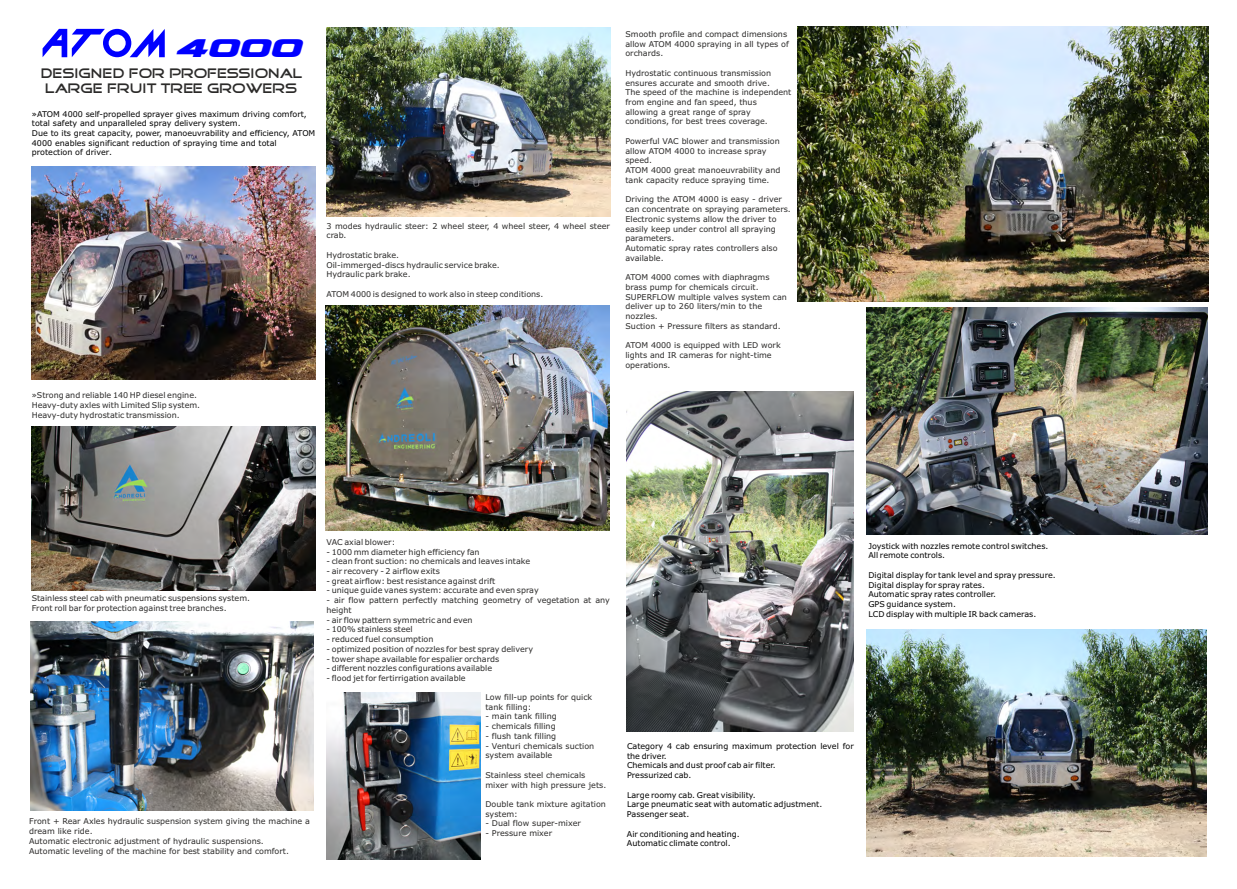
<style>
.page{position:relative;width:1237px;height:889px;background:#fff}
.page>*{position:absolute;margin:0;border:0;box-sizing:border-box;transform-origin:0 0}
.t1{font:italic 40px "Quark Storm Expanded";color:#00f}
.t2{font:14px/14.2px "Good Times";color:#2b2a29;text-align:center}
.t3{font:8px/9.7px "Verdana";color:#2b2a29}
.t4{font:8px/9.7px "Verdana";color:#000}
</style>
<div class="page">
<svg style="left:30px;top:521px;width:995px;height:339px"></svg>
<img style="left:32px;top:166px;width:283px;height:213px">
<svg style="left:43px;top:29px;width:122px;height:28px"></svg>
<img style="left:30px;top:621px;width:284px;height:189px">
<img style="left:867px;top:308px;width:340px;height:226px">
<img style="left:32px;top:426px;width:283px;height:164px">
<img style="left:797px;top:27px;width:411px;height:274px">
<img style="left:327px;top:28px;width:283px;height:189px">
<img style="left:326px;top:306px;width:283px;height:224px">
<img style="left:326px;top:692px;width:154px;height:167px">
<img style="left:627px;top:391px;width:226px;height:340px">
<img style="left:866px;top:629px;width:341px;height:227px">
<h1 class="t1" style="left:175px;top:27px;width:128px">4000</h1>
<h2 class="t2" style="left:41px;top:68px;width:263px">DESIGNED FOR PROFESSIONAL<br>LARGE FRUIT TREE GROWERS</h2>
<p class="t4" style="left:32px;top:109px;width:285px">»ATOM 4000 self-propelled sprayer gives maximum driving comfort, total safety and unparalleled spray delivery system.<br>Due to its great capacity, power, manoeuvrability and efficiency, ATOM 4000 enables significant reduction of spraying time and total protection of driver.</p>
<p class="t3" style="left:326px;top:221px;width:285px">3 modes hydraulic steer: 2 wheel steer, 4 wheel steer, 4 wheel steer crab.</p>
<p class="t3" style="left:326px;top:251px;width:175px">Hydrostatic brake.<br>Oil-immerged-discs hydraulic service brake.<br>Hydraulic park brake.</p>
<p class="t3" style="left:326px;top:290px;width:218px">ATOM 4000 is designed to work also in steep conditions.</p>
<p class="t3" style="left:32px;top:391px;width:170px">»Strong and reliable 140 HP diesel engine.<br>Heavy-duty axles with Limited Slip system.<br>Heavy-duty hydrostatic transmission.</p>
<p class="t3" style="left:625px;top:30px;width:165px">Smooth profile and compact dimensions allow ATOM 4000 spraying in all types of orchards.</p>
<p class="t3" style="left:625px;top:69px;width:167px">Hydrostatic continuous transmission ensures accurate and smooth drive.<br>The speed of the machine is independent from engine and fan speed, thus allowing a great range of spray conditions, for best trees coverage.</p>
<p class="t3" style="left:625px;top:137px;width:156px">Powerful VAC blower and transmission allow ATOM 4000 to increase spray speed.<br>ATOM 4000 great manoeuvrability and tank capacity reduce spraying time.</p>
<p class="t3" style="left:625px;top:195px;width:167px">Driving the ATOM 4000 is easy - driver can concentrate on spraying parameters.<br>Electronic systems allow the driver to easily keep under control all spraying parameters.<br>Automatic spray rates controllers also available.</p>
<p class="t3" style="left:625px;top:273px;width:163px">ATOM 4000 comes with diaphragms brass pump for chemicals circuit.<br>SUPERFLOW multiple valves system can deliver up to 260 liters/min to the nozzles.<br>Suction + Pressure filters as standard.</p>
<p class="t3" style="left:625px;top:341px;width:157px">ATOM 4000 is equipped with LED work lights and IR cameras for night-time operations.</p>
<p class="t3" style="left:32px;top:594px;width:220px">Stainless steel cab with pneumatic suspensions system.<br>Front roll bar for protection against tree branches.</p>
<p class="t3" style="left:29px;top:817px;width:282px">Front + Rear Axles hydraulic suspension system giving the machine a dream like ride.<br>Automatic electronic adjustment of hydraulic suspensions.<br>Automatic leveling of the machine for best stability and comfort.</p>
<p class="t3" style="left:326px;top:537px;width:70px">VAC axial blower:</p>
<p class="t3" style="left:326px;top:547px;width:155px">- 1000 mm diameter high efficiency fan</p>
<p class="t3" style="left:326px;top:557px;width:205px">- clean front suction: no chemicals and leaves intake</p>
<p class="t3" style="left:326px;top:566px;width:115px">- air recovery - 2 airflow exits</p>
<p class="t3" style="left:326px;top:576px;width:170px">- great airflow: best resistance against drift</p>
<p class="t3" style="left:326px;top:586px;width:214px">- unique guide vanes system: accurate and even spray</p>
<p class="t3" style="left:326px;top:596px;width:285px">- air flow pattern perfectly matching geometry of vegetation at any height</p>
<p class="t3" style="left:326px;top:615px;width:148px">- air flow pattern symmetric and even</p>
<p class="t3" style="left:326px;top:625px;width:88px">- 100% stainless steel</p>
<p class="t3" style="left:326px;top:634px;width:109px">- reduced fuel consumption</p>
<p class="t3" style="left:326px;top:644px;width:208px">- optimized position of nozzles for best spray delivery</p>
<p class="t3" style="left:326px;top:654px;width:174px">- tower shape available for espalier orchards</p>
<p class="t3" style="left:326px;top:664px;width:167px">- different nozzles configurations available</p>
<p class="t3" style="left:326px;top:673px;width:141px">- flood jet for fertirrigation available</p>
<p class="t3" style="left:485px;top:692px;width:108px">Low fill-up points for quick tank filling:</p>
<p class="t3" style="left:485px;top:712px;width:73px">- main tank filling</p>
<p class="t3" style="left:485px;top:721px;width:72px">- chemicals filling</p>
<p class="t3" style="left:485px;top:731px;width:72px">- flush tank filling</p>
<p class="t3" style="left:485px;top:741px;width:110px">- Venturi chemicals suction system available</p>
<p class="t3" style="left:485px;top:770px;width:122px">Stainless steel chemicals mixer with high pressure jets.</p>
<p class="t3" style="left:485px;top:799px;width:122px">Double tank mixture agitation system:</p>
<p class="t3" style="left:485px;top:819px;width:97px">- Dual flow super-mixer</p>
<p class="t3" style="left:485px;top:828px;width:68px">- Pressure mixer</p>
<p class="t4" style="left:868px;top:541px;width:182px">Joystick with nozzles remote control switches.<br>All remote controls.</p>
<p class="t4" style="left:868px;top:570px;width:189px">Digital display for tank level and spray pressure.<br>Digital display for spray rates.<br>Automatic spray rates controller.<br>GPS guidance system.<br>LCD display with multiple IR back cameras.</p>
<p class="t4" style="left:627px;top:741px;width:228px">Category 4 cab ensuring maximum protection level for the driver.<br>Chemicals and dust proof cab air filter.<br>Pressurized cab.</p>
<p class="t4" style="left:627px;top:790px;width:197px">Large roomy cab. Great visibility.<br>Large pneumatic seat with automatic adjustment.<br>Passenger seat.</p>
<p class="t4" style="left:627px;top:829px;width:114px">Air conditioning and heating.<br>Automatic climate control.</p>
</div>
